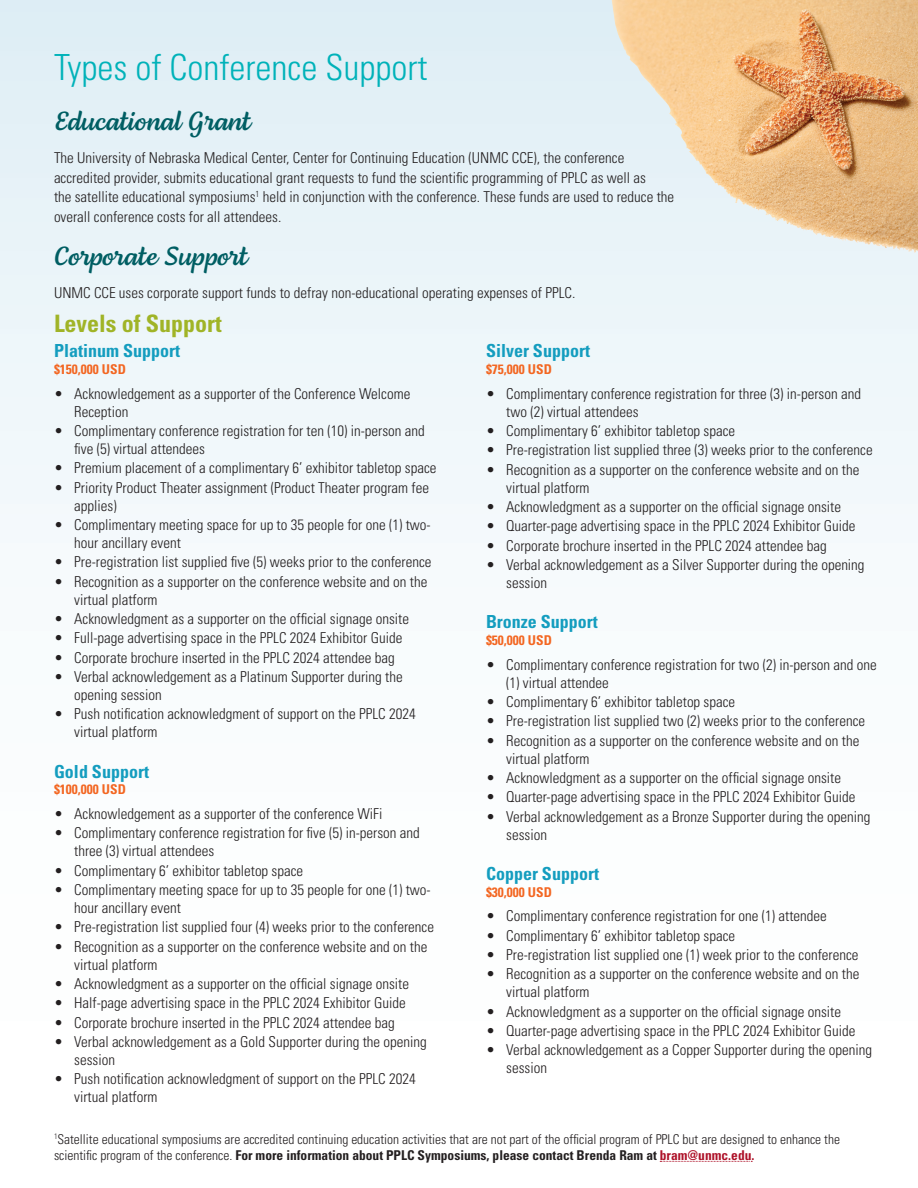
<style>
.page{position:relative;width:918px;height:1188px;background:#fff}
.page>*{position:absolute;margin:0;border:0;box-sizing:border-box;transform-origin:0 0}
.Section_Header{font:300 condensed 36px "Univers LT Std";color:#00b2b9}
.Conf_Info_Header{font:27px "Lemongrass Script";color:#005e63}
.Subsection_Header{font:700 condensed 24px "Univers LT Std";color:#a0b427}
.Support_Tier_Level{font:700 condensed 18px "Univers LT Std";color:#149dbf}
.Para_1{font:300 condensed 15px/18px "Univers LT Std";color:#231f20}
.Footnote{font:300 condensed 13.5px/16.2px "Univers LT Std";color:#231f20}
.Support_tier_Level_-_Price{font:700 condensed 13.5px "Univers LT Std";color:#f36621}
.s1{font-weight:700}
.s2{font-weight:700;color:#ae1229}
</style>
<div class="page">
<div style="left:0;top:0;width:918px;height:1188px;background:linear-gradient(to bottom,#e2eef2,#fff)"></div>
<svg style="left:660px;top:1161px;width:92px;height:1px"></svg>
<img style="left:612px;top:0;width:275px;height:248px">
<p class="Section_Header" style="left:54px;top:46px;width:375px">Types of Conference Support</p>
<p class="Conf_Info_Header" style="left:54px;top:105px;width:198px">Educational Grant</p>
<p class="Para_1" style="left:54px;top:148px;width:622px;line-height:19.5px">The University of Nebraska Medical Center, Center for Continuing Education (UNMC CCE), the conference accredited provider, submits educational grant requests to fund the scientific programming of PPLC as well as<br>the satellite educational symposiums<sup>1</sup> held in conjunction with the conference. These funds are used to reduce the overall conference costs for all attendees.</p>
<p class="Conf_Info_Header" style="left:54px;top:240px;width:195px">Corporate Support</p>
<p class="Para_1" style="left:54px;top:284px;width:523px">UNMC CCE uses corporate support funds to defray non-educational operating expenses of PPLC.</p>
<p class="Subsection_Header" style="left:54px;top:309px;width:169px">Levels of Support</p>
<p class="Support_Tier_Level" style="left:54px;top:340px;width:128px">Platinum Support</p>
<p class="Support_tier_Level_-_Price" style="left:54px;top:361px;width:73px">$150,000 USD</p>
<p class="Para_1" style="left:74px;top:384px;width:338px;text-indent:-20px">• Acknowledgement as a supporter of the Conference Welcome<br>Reception</p>
<p class="Para_1" style="left:74px;top:422px;width:352px;text-indent:-20px">• Complimentary conference registration for ten (10) in-person and five (5) virtual attendees</p>
<p class="Para_1" style="left:54px;top:459px;width:384px">• Premium placement of a complimentary 6’ exhibitor tabletop space</p>
<p class="Para_1" style="left:74px;top:478px;width:356px;text-indent:-20px">• Priority Product Theater assignment (Product Theater program fee applies)</p>
<p class="Para_1" style="left:74px;top:516px;width:358px;text-indent:-20px">• Complimentary meeting space for up to 35 people for one (1) two&shy;hour ancillary event</p>
<p class="Para_1" style="left:54px;top:553px;width:379px">• Pre-registration list supplied five (5) weeks prior to the conference</p>
<p class="Para_1" style="left:74px;top:572px;width:355px;text-indent:-20px">• Recognition as a supporter on the conference website and on the virtual platform</p>
<p class="Para_1" style="left:54px;top:610px;width:357px">• Acknowledgment as a supporter on the official signage onsite</p>
<p class="Para_1" style="left:54px;top:629px;width:350px">• Full-page advertising space in the PPLC 2024 Exhibitor Guide</p>
<p class="Para_1" style="left:54px;top:648px;width:342px">• Corporate brochure inserted in the PPLC 2024 attendee bag</p>
<p class="Para_1" style="left:74px;top:668px;width:330px;text-indent:-20px">• Verbal acknowledgement as a Platinum Supporter during the opening session</p>
<p class="Para_1" style="left:74px;top:705px;width:343px;text-indent:-20px">• Push notification acknowledgment of support on the PPLC 2024 virtual platform</p>
<p class="Support_Tier_Level" style="left:54px;top:760px;width:97px">Gold Support</p>
<p class="Support_tier_Level_-_Price" style="left:54px;top:781px;width:73px">$100,000 USD</p>
<p class="Para_1" style="left:54px;top:805px;width:330px">• Acknowledgement as a supporter of the conference WiFi</p>
<p class="Para_1" style="left:74px;top:824px;width:347px;text-indent:-20px">• Complimentary conference registration for five (5) in-person and three (3) virtual attendees</p>
<p class="Para_1" style="left:54px;top:861px;width:251px">• Complimentary 6’ exhibitor tabletop space</p>
<p class="Para_1" style="left:74px;top:881px;width:358px;text-indent:-20px">• Complimentary meeting space for up to 35 people for one (1) two&shy;hour ancillary event</p>
<p class="Para_1" style="left:54px;top:918px;width:382px">• Pre-registration list supplied four (4) weeks prior to the conference</p>
<p class="Para_1" style="left:74px;top:937px;width:355px;text-indent:-20px">• Recognition as a supporter on the conference website and on the virtual platform</p>
<p class="Para_1" style="left:54px;top:975px;width:357px">• Acknowledgment as a supporter on the official signage onsite</p>
<p class="Para_1" style="left:54px;top:994px;width:353px">• Half-page advertising space in the PPLC 2024 Exhibitor Guide</p>
<p class="Para_1" style="left:54px;top:1014px;width:342px">• Corporate brochure inserted in the PPLC 2024 attendee bag</p>
<p class="Para_1" style="left:74px;top:1033px;width:354px;text-indent:-20px">• Verbal acknowledgement as a Gold Supporter during the opening session</p>
<p class="Para_1" style="left:74px;top:1070px;width:343px;text-indent:-20px">• Push notification acknowledgment of support on the PPLC 2024 virtual platform</p>
<p class="Support_Tier_Level" style="left:486px;top:340px;width:106px">Silver Support</p>
<p class="Support_tier_Level_-_Price" style="left:486px;top:361px;width:67px">$75,000 USD</p>
<p class="Para_1" style="left:506px;top:384px;width:356px;text-indent:-20px">• Complimentary conference registration for three (3) in-person and two (2) virtual attendees</p>
<p class="Para_1" style="left:486px;top:422px;width:251px">• Complimentary 6’ exhibitor tabletop space</p>
<p class="Para_1" style="left:486px;top:441px;width:388px">• Pre-registration list supplied three (3) weeks prior to the conference</p>
<p class="Para_1" style="left:506px;top:460px;width:355px;text-indent:-20px">• Recognition as a supporter on the conference website and on the virtual platform</p>
<p class="Para_1" style="left:486px;top:498px;width:357px">• Acknowledgment as a supporter on the official signage onsite</p>
<p class="Para_1" style="left:486px;top:517px;width:371px">• Quarter-page advertising space in the PPLC 2024 Exhibitor Guide</p>
<p class="Para_1" style="left:486px;top:536px;width:342px">• Corporate brochure inserted in the PPLC 2024 attendee bag</p>
<p class="Para_1" style="left:506px;top:556px;width:360px;text-indent:-20px">• Verbal acknowledgement as a Silver Supporter during the opening session</p>
<p class="Support_Tier_Level" style="left:486px;top:611px;width:113px">Bronze Support</p>
<p class="Support_tier_Level_-_Price" style="left:486px;top:632px;width:67px">$50,000 USD</p>
<p class="Para_1" style="left:506px;top:655px;width:372px;text-indent:-20px">• Complimentary conference registration for two (2) in-person and one (1) virtual attendee</p>
<p class="Para_1" style="left:486px;top:693px;width:251px">• Complimentary 6’ exhibitor tabletop space</p>
<p class="Para_1" style="left:486px;top:712px;width:381px">• Pre-registration list supplied two (2) weeks prior to the conference</p>
<p class="Para_1" style="left:506px;top:731px;width:355px;text-indent:-20px">• Recognition as a supporter on the conference website and on the virtual platform</p>
<p class="Para_1" style="left:486px;top:769px;width:357px">• Acknowledgment as a supporter on the official signage onsite</p>
<p class="Para_1" style="left:486px;top:788px;width:371px">• Quarter-page advertising space in the PPLC 2024 Exhibitor Guide</p>
<p class="Para_1" style="left:506px;top:807px;width:366px;text-indent:-20px">• Verbal acknowledgement as a Bronze Supporter during the opening session</p>
<p class="Support_Tier_Level" style="left:486px;top:863px;width:115px">Copper Support</p>
<p class="Support_tier_Level_-_Price" style="left:486px;top:883px;width:67px">$30,000 USD</p>
<p class="Para_1" style="left:486px;top:907px;width:342px">• Complimentary conference registration for one (1) attendee</p>
<p class="Para_1" style="left:486px;top:926px;width:251px">• Complimentary 6’ exhibitor tabletop space</p>
<p class="Para_1" style="left:486px;top:946px;width:374px">• Pre-registration list supplied one (1) week prior to the conference</p>
<p class="Para_1" style="left:506px;top:965px;width:355px;text-indent:-20px">• Recognition as a supporter on the conference website and on the virtual platform</p>
<p class="Para_1" style="left:486px;top:1002px;width:357px">• Acknowledgment as a supporter on the official signage onsite</p>
<p class="Para_1" style="left:486px;top:1022px;width:371px">• Quarter-page advertising space in the PPLC 2024 Exhibitor Guide</p>
<p class="Para_1" style="left:506px;top:1041px;width:367px;text-indent:-20px">• Verbal acknowledgement as a Copper Supporter during the opening session</p>
<p class="Footnote" style="left:54px;top:1131px;width:788px"><sup>1</sup>Satellite educational symposiums are accredited continuing education activities that are not part of the official program of PPLC but are designed to enhance the scientific program of the conference. <span class="s1">For more information about PPLC Symposiums, please contact Brenda Ram at</span> <span class="s2">bram@unmc.edu.</span></p>
</div>
